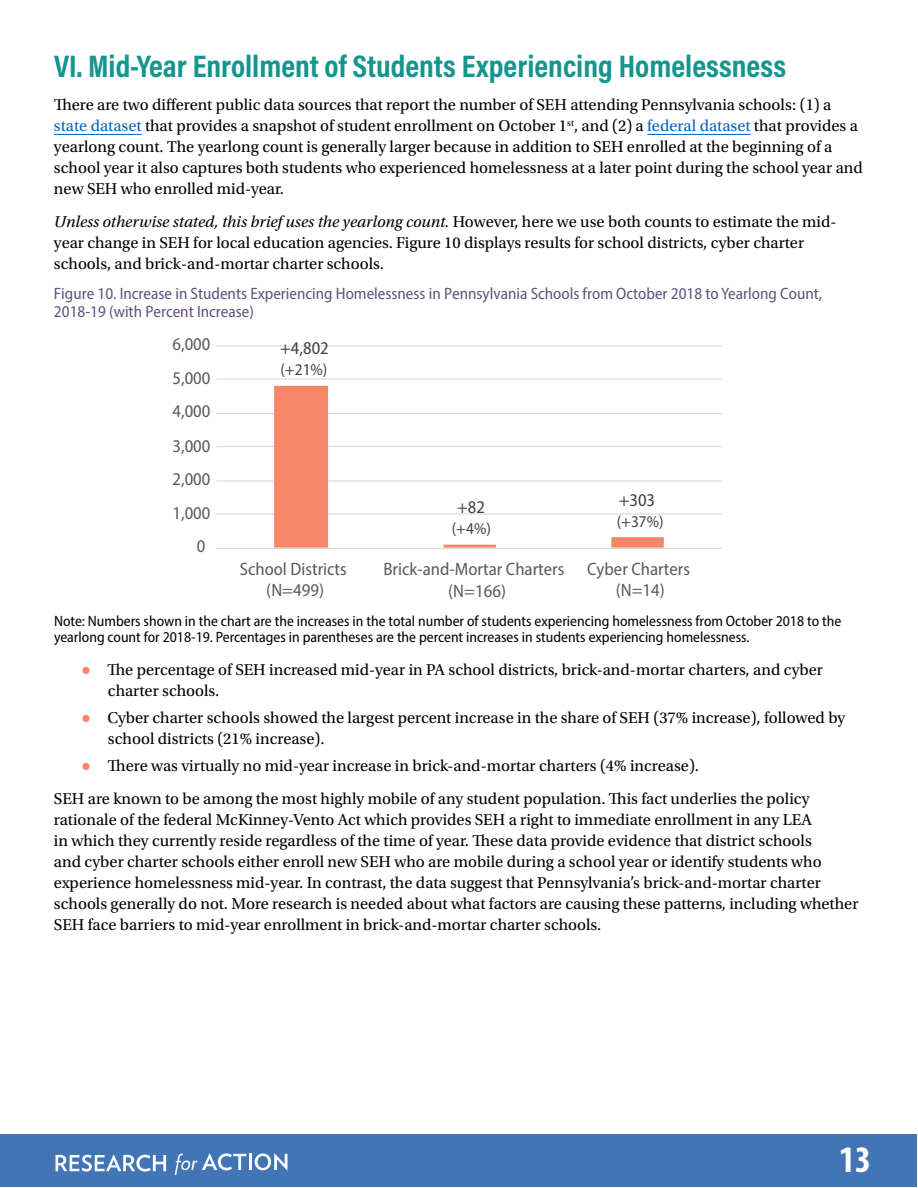
<style>
.page{position:relative;width:918px;height:1188px;background:#fff}
.page>*{position:absolute;margin:0;border:0;box-sizing:border-box;transform-origin:0 0}
.t1{font:37.5px "Myriad Variable Concept";color:#fff}
.t2{font:31.5px "Acumin Variable Concept";color:#14958e}
.t3{font:semi-condensed 18px/21.6px "Myriad Pro";color:#595a5a;text-align:center}
.t4{font:semi-condensed 18px "Myriad Pro";color:#414141}
.t5{font:16.5px/21px "Utopia Std";color:#000}
.t6{font:semi-condensed 16.5px/17.9px "Myriad Pro";color:#61517c}
.t7{font:semi-condensed 16.5px "Myriad Pro";color:#414141}
.t8{font:semi-condensed 15px/16.2px "Myriad Pro";color:#000}
.s1{color:#0563c1}
.s2{font-style:italic}
.s3{font-family:"Franklin Gothic";color:#fb8668}
</style>
<div class="page">
<div style="left:0;top:1134px;width:917px;height:53px;background:#4275b6"></div>
<svg style="left:55px;top:1155px;width:111px;height:17px"></svg>
<svg style="left:175px;top:1153px;width:113px;height:22px"></svg>
<hr style="left:647px;top:134px;width:104px;height:1px;background:#0563c1">
<hr style="left:54px;top:134px;width:88px;height:1px;background:#0563c1">
<hr style="left:216px;top:513px;width:506px;height:2px;background:#dad9d9">
<hr style="left:216px;top:480px;width:506px;height:2px;background:#dad9d9">
<hr style="left:216px;top:446px;width:506px;height:1px;background:#dad9d9">
<hr style="left:216px;top:413px;width:506px;height:1px;background:#dad9d9">
<hr style="left:216px;top:379px;width:506px;height:1px;background:#dad9d9">
<hr style="left:216px;top:346px;width:506px;height:1px;background:#dad9d9">
<svg style="left:274px;top:386px;width:390px;height:162px"></svg>
<hr style="left:216px;top:548px;width:506px;height:1px;background:#dad9d9">
<h2 class="t2" style="left:54px;top:45px;width:734px">VI. Mid-Year Enrollment of Students Experiencing Homelessness</h2>
<p class="t5" style="left:54px;top:95px;width:810px">There are two different public data sources that report the number of SEH attending Pennsylvania schools: (1) a <span class="s1">state dataset</span> that provides a snapshot of student enrollment on October 1<sup>st</sup>, and (2) a <span class="s1">federal dataset</span> that provides a yearlong count. The yearlong count is generally larger because in addition to SEH enrolled at the beginning of a school year it also captures both students who experienced homelessness at a later point during the school year and new SEH who enrolled mid-year.</p>
<p class="t5" style="left:54px;top:212px;width:784px"><span class="s2">Unless otherwise stated, this brief uses the yearlong count.</span> However, here we use both counts to estimate the mid&shy;year change in SEH for local education agencies. Figure 10 displays results for school districts, cyber charter schools, and brick-and-mortar charter schools.</p>
<p class="t6" style="left:54px;top:284px;width:770px">Figure 10. Increase in Students Experiencing Homelessness in Pennsylvania Schools from October 2018 to Yearlong Count,<br>2018-19 (with Percent Increase)</p>
<p class="t3" style="left:172px;top:333px;width:39px">6,000</p>
<p class="t3" style="left:172px;top:367px;width:39px">5,000</p>
<p class="t3" style="left:172px;top:400px;width:39px">4,000</p>
<p class="t3" style="left:172px;top:435px;width:39px">3,000</p>
<p class="t3" style="left:172px;top:468px;width:39px">2,000</p>
<p class="t3" style="left:172px;top:502px;width:39px">1,000</p>
<p class="t3" style="left:197px;top:535px;width:10px">0</p>
<p class="t4" style="left:280px;top:337px;width:50px">+4,802</p>
<p class="t7" style="left:280px;top:360px;width:48px">(+21%)</p>
<p class="t4" style="left:457px;top:496px;width:29px">+82</p>
<p class="t7" style="left:452px;top:519px;width:41px">(+4%)</p>
<p class="t4" style="left:619px;top:489px;width:38px">+303</p>
<p class="t7" style="left:617px;top:511px;width:48px">(+37%)</p>
<p class="t3" style="left:240px;top:558px;width:108px">School Districts (N=499)</p>
<p class="t3" style="left:383px;top:557px;width:183px;line-height:22.5px">Brick-and-Mortar Charters (N=166)</p>
<p class="t3" style="left:587px;top:558px;width:104px">Cyber Charters (N=14)</p>
<p class="t8" style="left:54px;top:612px;width:789px">Note: Numbers shown in the chart are the increases in the total number of students experiencing homelessness from October 2018 to the yearlong count for 2018-19. Percentages in parentheses are the percent increases in students experiencing homelessness.</p>
<p class="t5" style="left:108px;top:659px;width:716px;text-indent:-27px"><span class="s3">●</span> The percentage of SEH increased mid-year in PA school districts, brick-and-mortar charters, and cyber charter schools.</p>
<p class="t5" style="left:108px;top:707px;width:739px;text-indent:-27px"><span class="s3">●</span> Cyber charter schools showed the largest percent increase in the share of SEH (37% increase), followed by school districts (21% increase).</p>
<p class="t5" style="left:54px;top:749px;width:757px;line-height:33px;text-indent:27px"><span class="s3">●</span> There was virtually no mid-year increase in brick-and-mortar charters (4% increase).<br>SEH are known to be among the most highly mobile of any student population. This fact underlies the policy</p>
<p class="t5" style="left:54px;top:809px;width:806px">rationale of the federal McKinney-Vento Act which provides SEH a right to immediate enrollment in any LEA<br>in which they currently reside regardless of the time of year. These data provide evidence that district schools<br>and cyber charter schools either enroll new SEH who are mobile during a school year or identify students who experience homelessness mid-year. In contrast, the data suggest that Pennsylvania’s brick-and-mortar charter schools generally do not. More research is needed about what factors are causing these patterns, including whether SEH face barriers to mid-year enrollment in brick-and-mortar charter schools.</p>
<h1 class="t1" style="left:839px;top:1138px;width:33px">13</h1>
</div>
